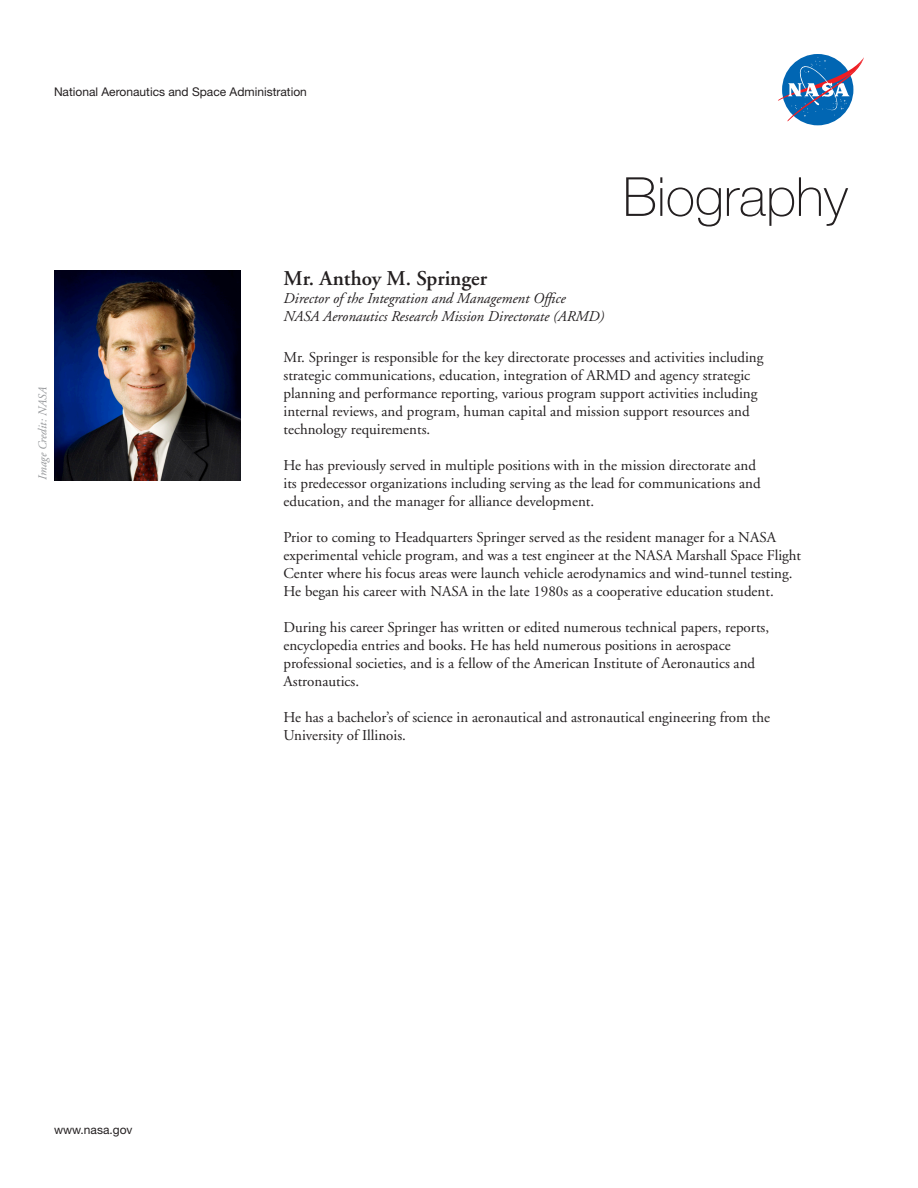
<style>
.page{position:relative;width:918px;height:1188px;background:#fff}
.page>*{position:absolute;margin:0;border:0;box-sizing:border-box;transform-origin:0 0}
.t1{font:100 54px "Helvetica Neue";color:#231f20}
.t2{font:600 21px "Adobe Garamond";color:#231f20}
.t3{font:15px/18px "Adobe Garamond";color:#231f20}
.t4{font:italic 15px "Adobe Garamond";color:#231f20}
.t5{font:12px "Helvetica Neue";color:#231f20}
.t6{font:italic 12px "Adobe Garamond";color:#939598}
</style>
<div class="page">
<div style="left:782px;top:54px;width:71px;height:71px;background:#0166b3;border-radius:50%"></div>
<svg style="left:778px;top:57px;width:86px;height:65px"></svg>
<img style="left:54px;top:270px;width:187px;height:210px">
<p class="t5" style="left:54px;top:84px;width:254px">National Aeronautics and Space Administration</p>
<p class="t2" style="left:284px;top:267px;width:205px">Mr. Anthoy M. Springer</p>
<p class="t4" style="left:284px;top:291px;width:284px">Director of the Integration and Management Office</p>
<p class="t4" style="left:284px;top:309px;width:322px">NASA Aeronautics Research Mission Directorate (ARMD)</p>
<h1 class="t1" style="left:623px;top:166px;width:227px">Biography</h1>
<p class="t6" style="left:36px;top:480px;width:95px;rotate:-90deg">Image Credit: NASA</p>
<p class="t3" style="left:284px;top:349px;width:482px">Mr. Springer is responsible for the key directorate processes and activities including strategic communications, education, integration of ARMD and agency strategic planning and performance reporting, various program support activities including internal reviews, and program, human capital and mission support resources and technology requirements.</p>
<p class="t3" style="left:284px;top:457px;width:479px">He has previously served in multiple positions with in the mission directorate and its predecessor organizations including serving as the lead for communications and education, and the manager for alliance development.</p>
<p class="t3" style="left:284px;top:529px;width:519px">Prior to coming to Headquarters Springer served as the resident manager for a NASA experimental vehicle program, and was a test engineer at the NASA Marshall Space Flight Center where his focus areas were launch vehicle aerodynamics and wind-tunnel testing.<br>He began his career with NASA in the late 1980s as a cooperative education student.</p>
<p class="t3" style="left:284px;top:619px;width:487px">During his career Springer has written or edited numerous technical papers, reports, encyclopedia entries and books. He has held numerous positions in aerospace professional societies, and is a fellow of the American Institute of Aeronautics and Astronautics.</p>
<p class="t3" style="left:284px;top:709px;width:488px">He has a bachelor’s of science in aeronautical and astronautical engineering from the<br>University of Illinois.</p>
<p class="t5" style="left:54px;top:1122px;width:80px">www.nasa.gov</p>
</div>
